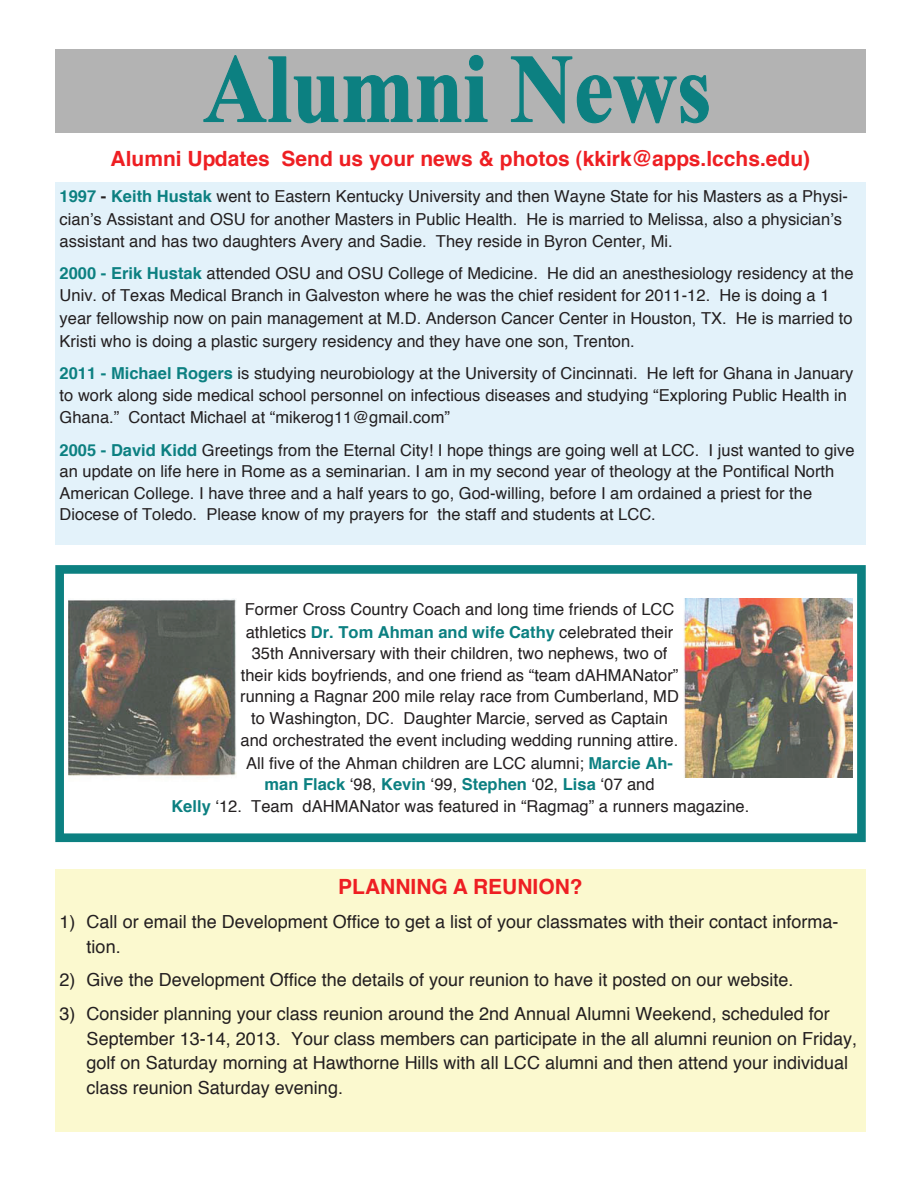
<style>
.page{position:relative;width:919px;height:1187px;background:#fff}
.page>*{position:absolute;margin:0;border:0;box-sizing:border-box;transform-origin:0 0}
.t1{font:700 21px "Helvetica";color:#ee1f23}
.t2{font:18px/24.6px "Helvetica";color:#231f20}
.t3{font:16.5px/21.9px "Helvetica";color:#231f20}
.s1{font-weight:700;color:#0c8081}
.s2{font-weight:700}
</style>
<div class="page">
<svg style="left:55px;top:565px;width:810px;height:276px"></svg>
<img style="left:69px;top:598px;width:167px;height:182px">
<img style="left:683px;top:598px;width:169px;height:179px">
<div style="left:55px;top:182px;width:810px;height:362px;background:#e3f2fa"></div>
<div style="left:55px;top:868px;width:810px;height:263px;background:#fbf9cf"></div>
<div style="left:55px;top:49px;width:810px;height:84px;background:#b3b3b3"></div>
<svg style="left:203px;top:54px;width:285px;height:70px"></svg>
<svg style="left:510px;top:56px;width:199px;height:68px"></svg>
<p class="t1" style="left:111px;top:144px;width:701px">Alumni Updates Send us your news &amp; photos (kkirk@apps.lcchs.edu)</p>
<p class="t3" style="left:60px;top:186px;width:789px;line-height:22.4px"><span class="s1">1997</span> <span class="s2">-</span> <span class="s1">Keith Hustak</span> went to Eastern Kentucky University and then Wayne State for his Masters as a Physi&shy;cianʼs Assistant and OSU for another Masters in Public Health. He is married to Melissa, also a physicianʼs assistant and has two daughters Avery and Sadie. They reside in Byron Center, Mi.</p>
<p class="t3" style="left:60px;top:263px;width:795px;line-height:22.4px"><span class="s1">2000 - Erik Hustak</span> attended OSU and OSU College of Medicine. He did an anesthesiology residency at the Univ. of Texas Medical Branch in Galveston where he was the chief resident for 2011-12. He is doing a 1 year fellowship now on pain management at M.D. Anderson Cancer Center in Houston, TX. He is married to Kristi who is doing a plastic surgery residency and they have one son, Trenton.</p>
<p class="t3" style="left:60px;top:362px;width:795px;line-height:22.4px"><span class="s1">2011 - Michael Rogers</span> is studying neurobiology at the University of Cincinnati. He left for Ghana in January to work along side medical school personnel on infectious diseases and studying “Exploring Public Health in<br>Ghana.” Contact Michael at “mikerog11@gmail.com”</p>
<p class="t3" style="left:60px;top:440px;width:796px"><span class="s1">2005 - David Kidd</span> Greetings from the Eternal City! I hope things are going well at LCC. I just wanted to give an update on life here in Rome as a seminarian. I am in my second year of theology at the Pontifical North American College. I have three and a half years to go, God-willing, before I am ordained a priest for the Diocese of Toledo. Please know of my prayers for the staff and students at LCC.</p>
<p class="t3" style="left:171px;top:599px;width:579px;text-align:center">Former Cross Country Coach and long time friends of LCC<br>athletics <span class="s1">Dr. Tom Ahman and wife Cathy</span> celebrated their<br>35th Anniversary with their children, two nephews, two of<br>their kids boyfriends, and one friend as “team dAHMANator”<br>running a Ragnar 200 mile relay race from Cumberland, MD<br>to Washington, DC. Daughter Marcie, served as Captain<br>and orchestrated the event including wedding running attire.<br>All five of the Ahman children are LCC alumni; <span class="s1">Marcie Ah-<br>man Flack</span> ʻ98, <span class="s1">Kevin</span> ʻ99, <span class="s1">Stephen</span> ʻ02, <span class="s1">Lisa</span> ʻ07 and<br><span class="s1">Kelly</span> ʻ12. Team dAHMANator was featured in “Ragmag” a runners magazine.</p>
<p class="t1" style="left:338px;top:871px;width:246px">PLANNING A REUNION?</p>
<p class="t2" style="left:87px;top:910px;width:753px;text-indent:-27px">1) Call or email the Development Office to get a list of your classmates with their contact informa&shy;tion.</p>
<p class="t2" style="left:60px;top:968px;width:735px">2) Give the Development Office the details of your reunion to have it posted on our website.</p>
<p class="t2" style="left:87px;top:1002px;width:772px;text-indent:-27px">3) Consider planning your class reunion around the 2nd Annual Alumni Weekend, scheduled for September 13-14, 2013. Your class members can participate in the all alumni reunion on Friday, golf on Saturday morning at Hawthorne Hills with all LCC alumni and then attend your individual class reunion Saturday evening.</p>
</div>
